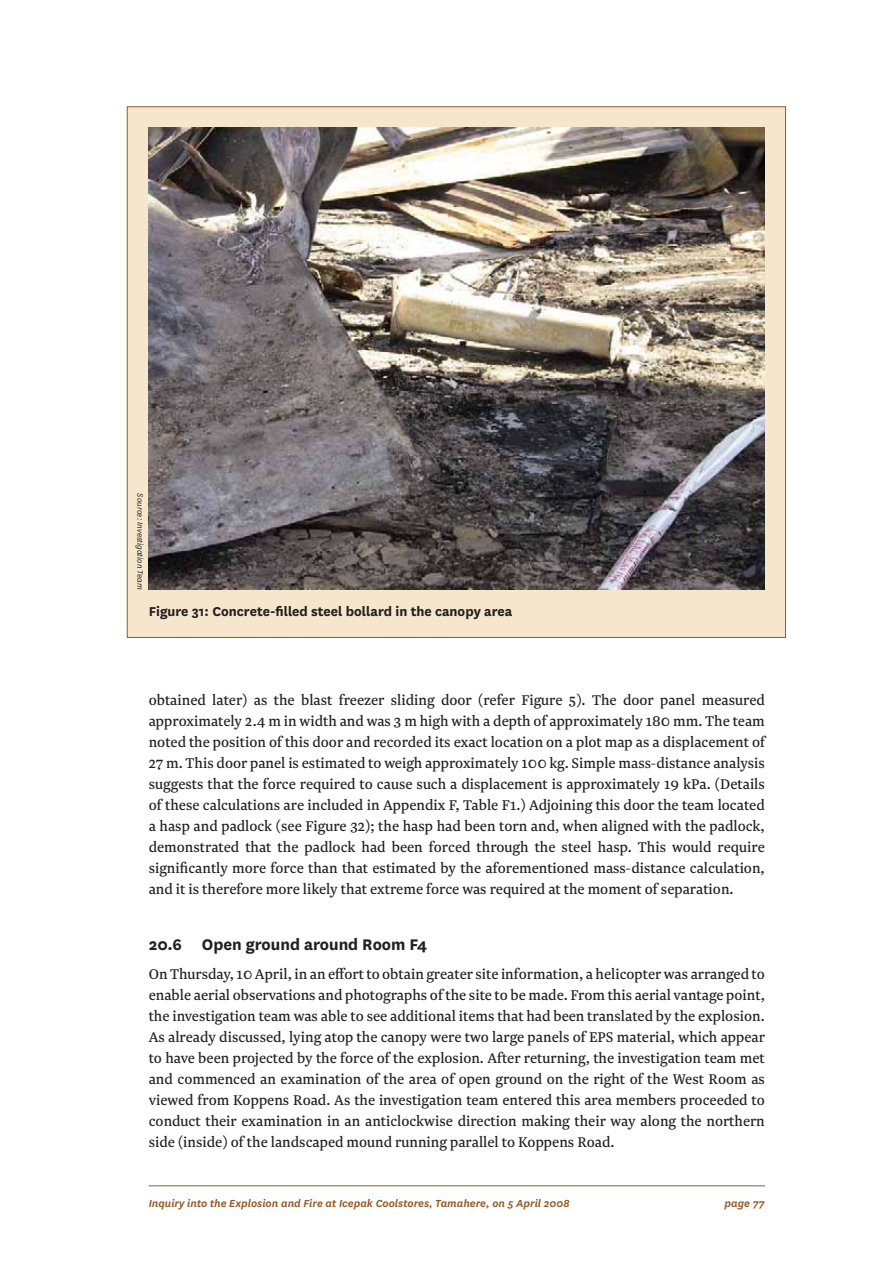
<style>
.page{position:relative;width:893px;height:1263px;background:#fff}
.page>*{position:absolute;margin:0;border:0;box-sizing:border-box;transform-origin:0 0}
.t1{font:700 18px "National";color:#231f20}
.t2{font:16.5px/21px "Newzald";color:#231f20;text-align:justify}
.t3{font:700 15px "National";color:#231f20}
.t4{font:italic 600 12px "National";color:#945a26}
.t5{font:italic 9px "National";color:#231f20}
</style>
<div class="page">
<hr style="left:149px;top:1185px;width:616px;height:1px;background:#945a26">
<div style="left:127px;top:107px;width:658px;height:530px;background:#f5e6cc"></div>
<img style="left:149px;top:128px;width:616px;height:462px">
<p class="t5" style="left:144px;top:493px;width:98px;rotate:90deg">Source: Investigation Team</p>
<p class="t3" style="left:149px;top:606px;width:365px">Figure 31: Concrete-filled steel bollard in the canopy area</p>
<p class="t2" style="left:149px;top:690px;width:618px">obtained later) as the blast freezer sliding door (refer Figure 5). The door panel measured approximately 2.4 m in width and was 3 m high with a depth of approximately 180 mm. The team noted the position of this door and recorded its exact location on a plot map as a displacement of 27 m. This door panel is estimated to weigh approximately 100 kg. Simple mass-distance analysis suggests that the force required to cause such a displacement is approximately 19 kPa. (Details of these calculations are included in Appendix F, Table F1.) Adjoining this door the team located a hasp and padlock (see Figure 32); the hasp had been torn and, when aligned with the padlock, demonstrated that the padlock had been forced through the steel hasp. This would require significantly more force than that estimated by the aforementioned mass-distance calculation, and it is therefore more likely that extreme force was required at the moment of separation.</p>
<p class="t1" style="left:149px;top:938px;width:280px">20.6 Open ground around Room F4</p>
<p class="t2" style="left:149px;top:964px;width:618px">On Thursday, 10 April, in an effort to obtain greater site information, a helicopter was arranged to enable aerial observations and photographs of the site to be made. From this aerial vantage point, the investigation team was able to see additional items that had been translated by the explosion.<br>As already discussed, lying atop the canopy were two large panels of EPS material, which appear to have been projected by the force of the explosion. After returning, the investigation team met and commenced an examination of the area of open ground on the right of the West Room as viewed from Koppens Road. As the investigation team entered this area members proceeded to conduct their examination in an anticlockwise direction making their way along the northern side (inside) of the landscaped mound running parallel to Koppens Road.</p>
<p class="t4" style="left:149px;top:1199px;width:422px">Inquiry into the Explosion and Fire at Icepak Coolstores, Tamahere, on 5 April 2008</p>
<p class="t4" style="left:725px;top:1199px;width:42px">page 77</p>
</div>
